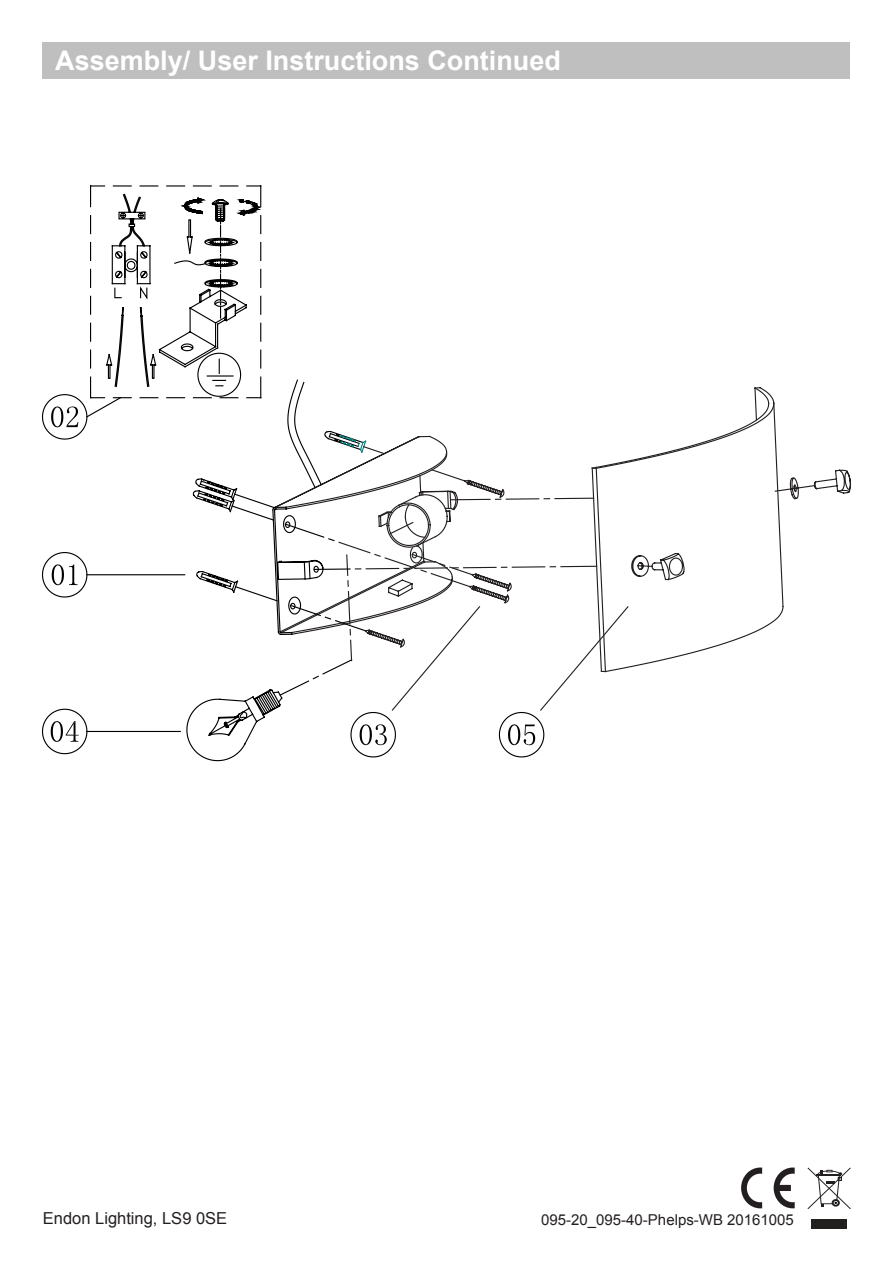
<style>
.page{position:relative;width:893px;height:1263px;background:#fff}
.page>*{position:absolute;margin:0;border:0;box-sizing:border-box;transform-origin:0 0}
.t1{font:700 27px "Arial";color:#fff}
.t2{font:16.5px "Arial";color:#231f20}
.t3{font:15px "Arial";color:#231f20}
</style>
<div class="page">
<svg style="left:741px;top:1167px;width:21px;height:41px"></svg>
<svg style="left:774px;top:1167px;width:21px;height:41px"></svg>
<svg style="left:807px;top:1167px;width:44px;height:42px"></svg>
<div style="left:811px;top:1219px;width:36px;height:9px;background:#221f1f"></div>
<div style="left:43px;top:43px;width:807px;height:36px;background:#bfbfbf"></div>
<svg style="left:629px;top:387px;width:155px;height:221px"></svg>
<svg style="left:629px;top:469px;width:222px;height:129px"></svg>
<svg style="left:44px;top:185px;width:261px;height:221px"></svg>
<svg style="left:42px;top:406px;width:587px;height:355px"></svg>
<svg style="left:86px;top:193px;width:159px;height:383px"></svg>
<svg style="left:182px;top:197px;width:107px;height:122px"></svg>
<p class="t1" style="left:55px;top:43px;width:507px">Assembly/ User Instructions Continued</p>
<p class="t2" style="left:43px;top:1207px;width:186px">Endon Lighting, LS9 0SE</p>
<p class="t3" style="left:541px;top:1210px;width:254px">095-20_095-40-Phelps-WB 20161005</p>
</div>
